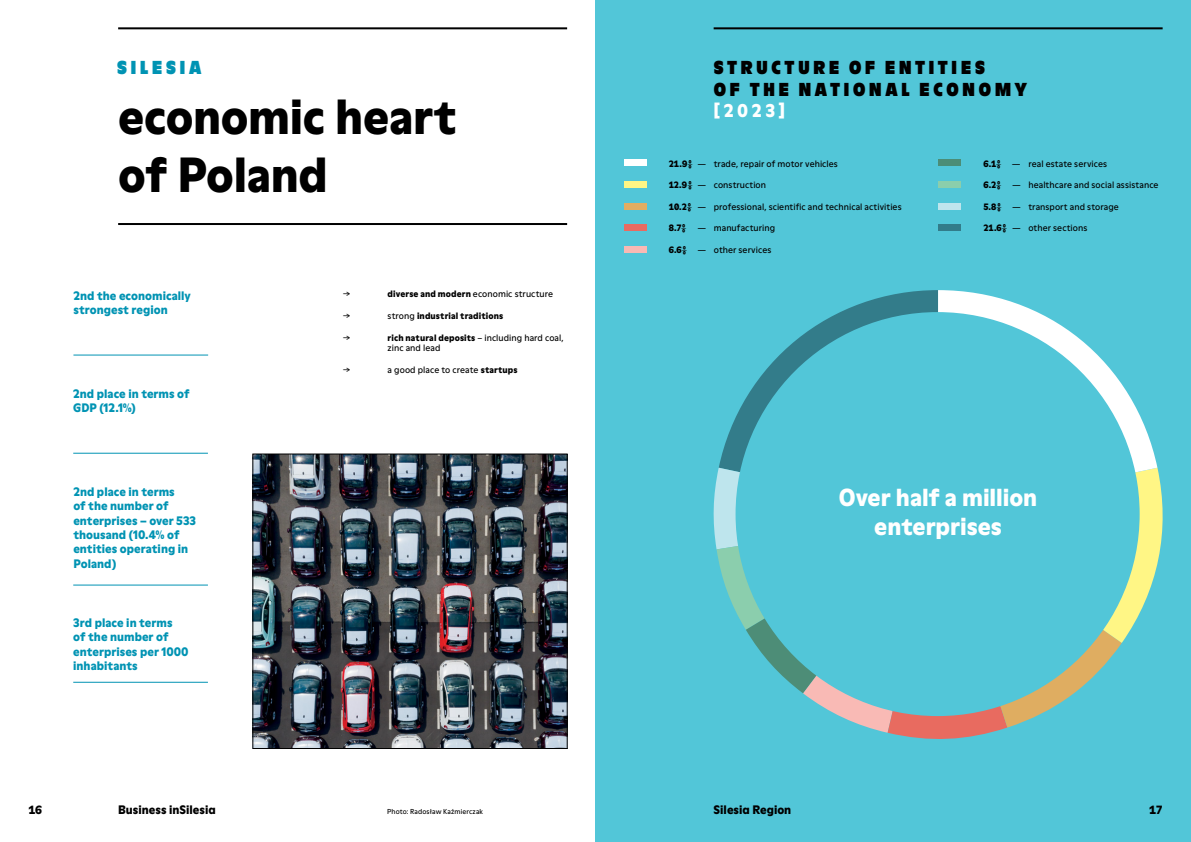
<style>
.page{position:relative;width:1191px;height:842px;background:#fff}
.page>*{position:absolute;margin:0;border:0;box-sizing:border-box;transform-origin:0 0}
.t1{font:900 48px/57.6px "Moderne LL";letter-spacing:-.01em;color:#000}
.t2{font:900 24px/28.8px "Moderne LL";letter-spacing:-.005em;color:#fff;text-align:center}
.t3{font:900 18px/21.6px "Moderne LL";letter-spacing:.21em;color:#000}
.t4{font:900 18px "Moderne LL";letter-spacing:.22em;color:#0093b3}
.t5{font:900 18px "Moderne LL";color:#fff}
.t6{font:900 12px/14.4px "Moderne LL";color:#0093b3}
.t7{font:900 12px "Moderne LL";color:#000}
.t8{font:9px/10.8px "Moderne LL";letter-spacing:.01em;color:#000}
.t9{font:900 9px "Moderne LL";letter-spacing:.015em;color:#000}
.t10{font:7px "Moderne LL";letter-spacing:.015em;color:#000}
.s1{font-weight:900}
.s2{font-weight:400}
</style>
<div class="page">
<hr style="left:118px;top:27px;width:449px;height:2px;background:#000">
<hr style="left:118px;top:223px;width:449px;height:2px;background:#000">
<hr style="left:73px;top:355px;width:135px;height:1px;background:#0093b3">
<hr style="left:73px;top:682px;width:135px;height:1px;background:#0093b3">
<hr style="left:73px;top:453px;width:135px;height:1px;background:#0093b3">
<hr style="left:73px;top:585px;width:135px;height:1px;background:#0093b3">
<img style="left:254px;top:456px;width:311px;height:291px">
<div style="left:252px;top:454px;width:315px;height:295px;border:1px solid #000"></div>
<div style="left:595px;top:0;width:596px;height:842px;background:#52c6d8"></div>
<hr style="left:713px;top:27px;width:449px;height:2px;background:#000">
<svg style="left:718px;top:290px;width:220px;height:178px"></svg>
<svg style="left:713px;top:468px;width:449px;height:271px"></svg>
<svg style="left:938px;top:290px;width:219px;height:224px"></svg>
<div style="left:735px;top:312px;width:404px;height:404px;background:#52c6d8;border-radius:50%"></div>
<div style="left:624px;top:159px;width:22px;height:7px;background:#fff"></div>
<div style="left:938px;top:159px;width:22px;height:7px;background:#4b8d77"></div>
<div style="left:624px;top:224px;width:22px;height:7px;background:#e96b61"></div>
<div style="left:624px;top:247px;width:22px;height:6px;background:#f9b9b4"></div>
<div style="left:938px;top:224px;width:22px;height:7px;background:#327c8a"></div>
<div style="left:624px;top:181px;width:22px;height:7px;background:#fff685"></div>
<div style="left:938px;top:181px;width:22px;height:7px;background:#8bceac"></div>
<div style="left:624px;top:203px;width:22px;height:6px;background:#e1ad61"></div>
<div style="left:938px;top:203px;width:22px;height:6px;background:#bee5ed"></div>
<h3 class="t4" style="left:117px;top:55px;width:86px">SILESIA</h3>
<h1 class="t1" style="left:118px;top:85px;width:340px">economic heart of Poland</h1>
<h3 class="t6" style="left:73px;top:287px;width:119px">2nd the economically strongest region</h3>
<h3 class="t6" style="left:73px;top:386px;width:118px">2nd place in terms of<br>GDP (12.1%)</h3>
<h3 class="t6" style="left:73px;top:483px;width:124px">2nd place in terms<br>of the number of enterprises – over 533 thousand (10.4% of entities operating in<br>Poland)</h3>
<h3 class="t6" style="left:73px;top:615px;width:117px">3rd place in terms<br>of the number of enterprises per 1000 inhabitants</h3>
<p class="t8" style="left:343px;top:288px;width:9px">→</p>
<p class="t8" style="left:387px;top:288px;width:167px"><span class="s1">diverse and modern</span> economic structure</p>
<p class="t8" style="left:343px;top:310px;width:9px">→</p>
<p class="t9" style="left:387px;top:309px;width:117px"><span class="s2">strong</span> industrial traditions</p>
<p class="t8" style="left:343px;top:331px;width:9px">→</p>
<p class="t8" style="left:387px;top:331px;width:178px"><span class="s1">rich natural deposits</span> – including hard coal, zinc and lead</p>
<p class="t8" style="left:343px;top:364px;width:9px">→</p>
<p class="t8" style="left:387px;top:364px;width:132px">a good place to create <span class="s1">startups</span></p>
<h3 class="t3" style="left:713px;top:56px;width:315px">STRUCTURE OF ENTITIES<br>OF THE NATIONAL ECONOMY</h3>
<h3 class="t5" style="left:713px;top:98px;width:73px">[2023]</h3>
<p class="t8" style="left:669px;top:157px;width:171px"><span class="s1">21.9%</span> — trade, repair of motor vehicles</p>
<p class="t8" style="left:669px;top:179px;width:99px"><span class="s1">12.9%</span> — construction</p>
<p class="t8" style="left:669px;top:200px;width:234px"><span class="s1">10.2%</span> — professional, scientific and technical activities</p>
<p class="t8" style="left:669px;top:222px;width:108px"><span class="s1">8.7%</span> — manufacturing</p>
<p class="t8" style="left:669px;top:244px;width:104px"><span class="s1">6.6%</span> — other services</p>
<p class="t8" style="left:983px;top:157px;width:125px"><span class="s1">6.1%</span> — real estate services</p>
<p class="t8" style="left:983px;top:179px;width:177px"><span class="s1">6.2%</span> — healthcare and social assistance</p>
<p class="t8" style="left:983px;top:200px;width:137px"><span class="s1">5.8%</span> — transport and storage</p>
<p class="t8" style="left:983px;top:222px;width:105px"><span class="s1">21.6%</span> — other sections</p>
<h2 class="t2" style="left:839px;top:481px;width:200px">Over half a million enterprises</h2>
<h3 class="t7" style="left:28px;top:801px;width:15px">16</h3>
<h3 class="t7" style="left:118px;top:801px;width:99px">Business inSilesia</h3>
<h3 class="t7" style="left:713px;top:801px;width:79px">Silesia Region</h3>
<h3 class="t7" style="left:1149px;top:801px;width:15px">17</h3>
<p class="t10" style="left:387px;top:806px;width:97px">Photo: Radosław Kaźmierczak</p>
</div>
